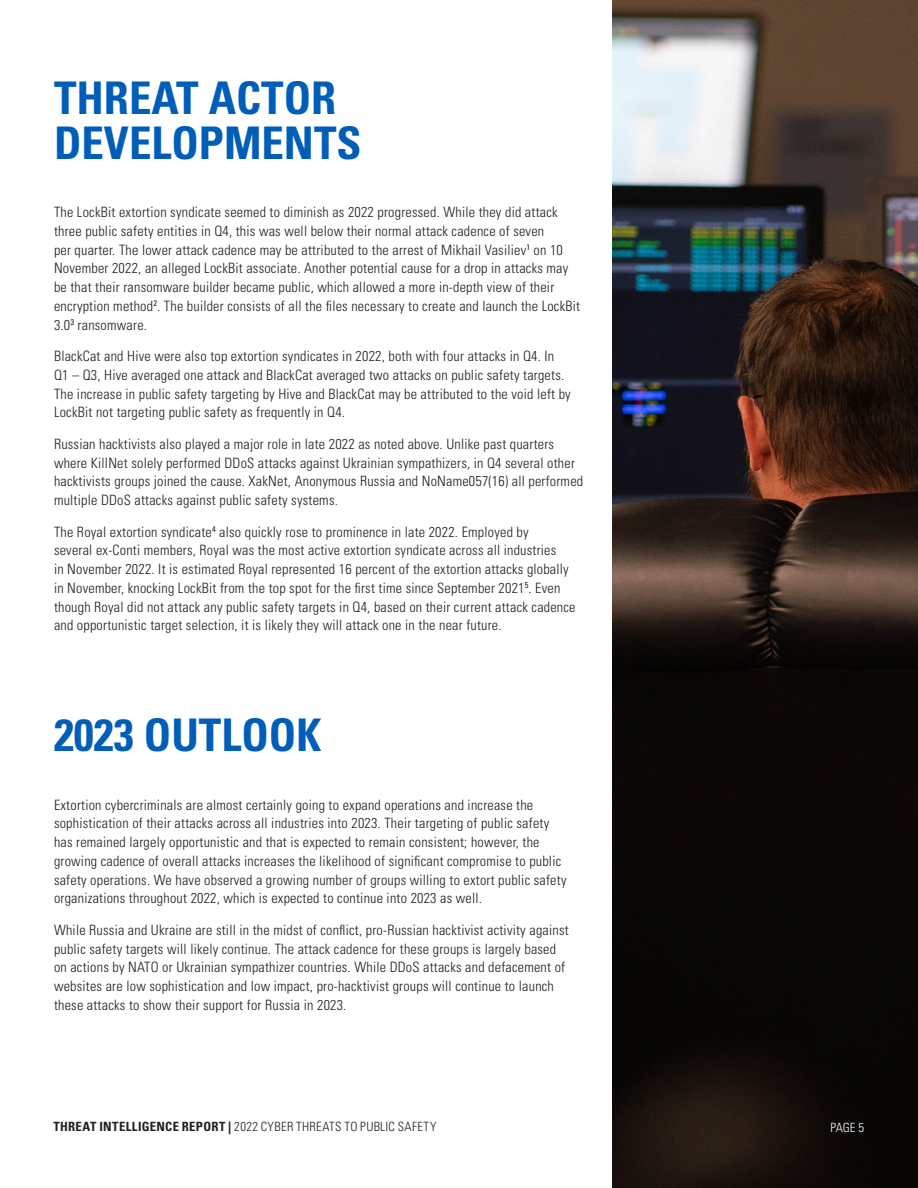
<style>
.page{position:relative;width:918px;height:1188px;background:#fff}
.page>*{position:absolute;margin:0;border:0;box-sizing:border-box;transform-origin:0 0}
.t1{font:700 condensed 45px/45px "Univers LT Std";color:#005eb8}
.Body_9_5{font:300 condensed 14.25px/18.8px "Univers LT Std";letter-spacing:.015em;color:#231f20}
.t2{font:300 condensed 12.75px "Univers LT Std";letter-spacing:.025em;color:#231f20}
.t3{font:300 condensed 12.75px "Univers LT Std";color:#fff}
.s1{font-weight:700}
</style>
<div class="page">
<img style="left:612px;top:0;width:306px;height:1188px">
<h1 class="t1" style="left:54px;top:75px;width:309px">THREAT ACTOR<br>DEVELOPMENTS</h1>
<p class="Body_9_5" style="left:54px;top:203px;width:528px">The LockBit extortion syndicate seemed to diminish as 2022 progressed. While they did attack three public safety entities in Q4, this was well below their normal attack cadence of seven<br>per quarter. The lower attack cadence may be attributed to the arrest of Mikhail Vasiliev<sup>1</sup> on 10<br>November 2022, an alleged LockBit associate. Another potential cause for a drop in attacks may be that their ransomware builder became public, which allowed a more in-depth view of their encryption method<sup>2</sup>. The builder consists of all the files necessary to create and launch the LockBit 3.0<sup>3</sup> ransomware.</p>
<p class="Body_9_5" style="left:54px;top:347px;width:518px">BlackCat and Hive were also top extortion syndicates in 2022, both with four attacks in Q4. In Q1 – Q3, Hive averaged one attack and BlackCat averaged two attacks on public safety targets.<br>The increase in public safety targeting by Hive and BlackCat may be attributed to the void left by LockBit not targeting public safety as frequently in Q4.</p>
<p class="Body_9_5" style="left:54px;top:434px;width:531px">Russian hacktivists also played a major role in late 2022 as noted above. Unlike past quarters where KillNet solely performed DDoS attacks against Ukrainian sympathizers, in Q4 several other hacktivists groups joined the cause. XakNet, Anonymous Russia and NoName057(16) all performed multiple DDoS attacks against public safety systems.</p>
<p class="Body_9_5" style="left:54px;top:522px;width:523px">The Royal extortion syndicate<sup>4</sup> also quickly rose to prominence in late 2022. Employed by<br>several ex-Conti members, Royal was the most active extortion syndicate across all industries<br>in November 2022. It is estimated Royal represented 16 percent of the extortion attacks globally in November, knocking LockBit from the top spot for the first time since September 2021<sup>5</sup>. Even though Royal did not attack any public safety targets in Q4, based on their current attack cadence and opportunistic target selection, it is likely they will attack one in the near future.</p>
<h1 class="t1" style="left:54px;top:712px;width:269px">2023 OUTLOOK</h1>
<p class="Body_9_5" style="left:54px;top:795px;width:514px">Extortion cybercriminals are almost certainly going to expand operations and increase the sophistication of their attacks across all industries into 2023. Their targeting of public safety has remained largely opportunistic and that is expected to remain consistent; however, the growing cadence of overall attacks increases the likelihood of significant compromise to public safety operations. We have observed a growing number of groups willing to extort public safety organizations throughout 2022, which is expected to continue into 2023 as well.</p>
<p class="Body_9_5" style="left:54px;top:920px;width:516px">While Russia and Ukraine are still in the midst of conflict, pro-Russian hacktivist activity against public safety targets will likely continue. The attack cadence for these groups is largely based on actions by NATO or Ukrainian sympathizer countries. While DDoS attacks and defacement of websites are low sophistication and low impact, pro-hacktivist groups will continue to launch these attacks to show their support for Russia in 2023.</p>
<p class="t2" style="left:53px;top:1119px;width:385px"><span class="s1">THREAT INTELLIGENCE REPORT |</span> 2022 CYBER THREATS TO PUBLIC SAFETY</p>
<p class="t3" style="left:831px;top:1120px;width:35px">PAGE 5</p>
</div>
